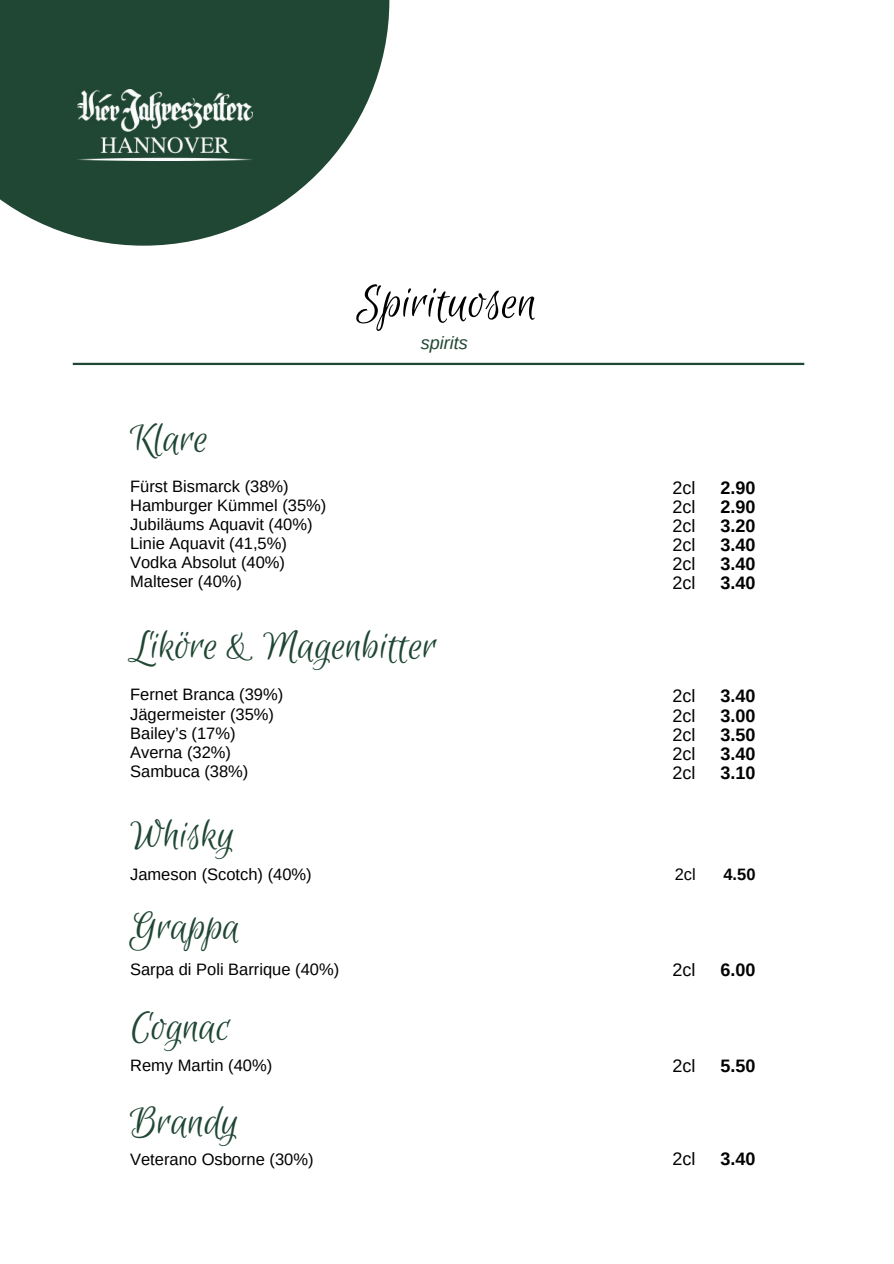
<style>
.page{position:relative;width:894px;height:1264px;background:#fff}
.page>*{position:absolute;margin:0;border:0;box-sizing:border-box;transform-origin:0 0}
.t1{font:52.5px "Euphoria Script";color:#000}
.t2{font:45px/95.6px "Euphoria Script";color:#204734}
.t3{font:700 18px "Arimo";color:#000}
.t4{font:18px "Arimo";color:#000}
.t5{font:italic 18px "Arimo";color:#204734}
.t6{font:16.5px/19.2px "Arimo";color:#000}
.t7{font:700 16.5px "Arimo";color:#000}
</style>
<div class="page">
<hr style="left:73px;top:363px;width:731px;height:2px;background:#204734">
<svg style="left:0;top:0;width:389px;height:246px;fill:#204734"></svg>
<img style="left:77px;top:89px;width:175px;height:71px">
<h2 class="t2" style="left:130px;top:393px;width:80px">Klare</h2>
<h1 class="t1" style="left:356px;top:274px;width:182px">Spirituosen</h1>
<p class="t5" style="left:420px;top:332px;width:48px">spirits</p>
<p class="t6" style="left:130px;top:476px;width:198px">Fürst Bismarck (38%)<br>Hamburger Kümmel (35%)<br>Jubiläums Aquavit (40%)<br>Linie Aquavit (41,5%)<br>Vodka Absolut (40%)<br>Malteser (40%)</p>
<h2 class="t2" style="left:130px;top:599px;width:308px">Liköre &amp; Magenbitter</h2>
<p class="t6" style="left:130px;top:685px;width:155px">Fernet Branca (39%)<br>Jägermeister (35%)<br>Bailey’s (17%)<br>Averna (32%)<br>Sambuca (38%)</p>
<p class="t4" style="left:672px;top:686px;width:25px">2cl</p>
<p class="t3" style="left:720px;top:686px;width:37px">3.40</p>
<p class="t4" style="left:672px;top:477px;width:25px">2cl</p>
<p class="t3" style="left:720px;top:477px;width:37px">2.90</p>
<p class="t4" style="left:672px;top:496px;width:25px">2cl</p>
<p class="t3" style="left:720px;top:496px;width:37px">2.90</p>
<p class="t4" style="left:672px;top:515px;width:25px">2cl</p>
<p class="t3" style="left:720px;top:515px;width:37px">3.20</p>
<p class="t4" style="left:672px;top:534px;width:25px">2cl</p>
<p class="t3" style="left:720px;top:534px;width:37px">3.40</p>
<p class="t4" style="left:672px;top:554px;width:25px">2cl</p>
<p class="t3" style="left:720px;top:554px;width:37px">3.40</p>
<p class="t4" style="left:672px;top:573px;width:25px">2cl</p>
<p class="t3" style="left:720px;top:573px;width:37px">3.40</p>
<p class="t4" style="left:672px;top:705px;width:25px">2cl</p>
<p class="t3" style="left:720px;top:705px;width:37px">3.00</p>
<p class="t4" style="left:672px;top:724px;width:25px">2cl</p>
<p class="t3" style="left:720px;top:724px;width:37px">3.50</p>
<p class="t4" style="left:672px;top:743px;width:25px">2cl</p>
<p class="t3" style="left:720px;top:743px;width:37px">3.40</p>
<p class="t4" style="left:672px;top:762px;width:25px">2cl</p>
<p class="t3" style="left:720px;top:762px;width:37px">3.10</p>
<h2 class="t2" style="left:130px;top:789px;width:106px">Whisky</h2>
<p class="t6" style="left:130px;top:864px;width:183px">Jameson (Scotch) (40%)</p>
<p class="t6" style="left:674px;top:864px;width:23px">2cl</p>
<p class="t7" style="left:723px;top:864px;width:34px">4.50</p>
<h2 class="t2" style="left:130px;top:880px;width:112px">Grappa</h2>
<p class="t4" style="left:672px;top:959px;width:25px">2cl</p>
<p class="t3" style="left:720px;top:959px;width:37px">6.00</p>
<h2 class="t2" style="left:130px;top:980px;width:110px">Cognac<br>Brandy</h2>
<p class="t6" style="left:130px;top:959px;width:210px">Sarpa di Poli Barrique (40%)</p>
<p class="t6" style="left:130px;top:1055px;width:144px">Remy Martin (40%)</p>
<p class="t4" style="left:672px;top:1056px;width:25px">2cl</p>
<p class="t3" style="left:720px;top:1056px;width:37px">5.50</p>
<p class="t6" style="left:130px;top:1149px;width:185px">Veterano Osborne (30%)</p>
<p class="t4" style="left:672px;top:1148px;width:25px">2cl</p>
<p class="t3" style="left:720px;top:1148px;width:37px">3.40</p>
</div>
